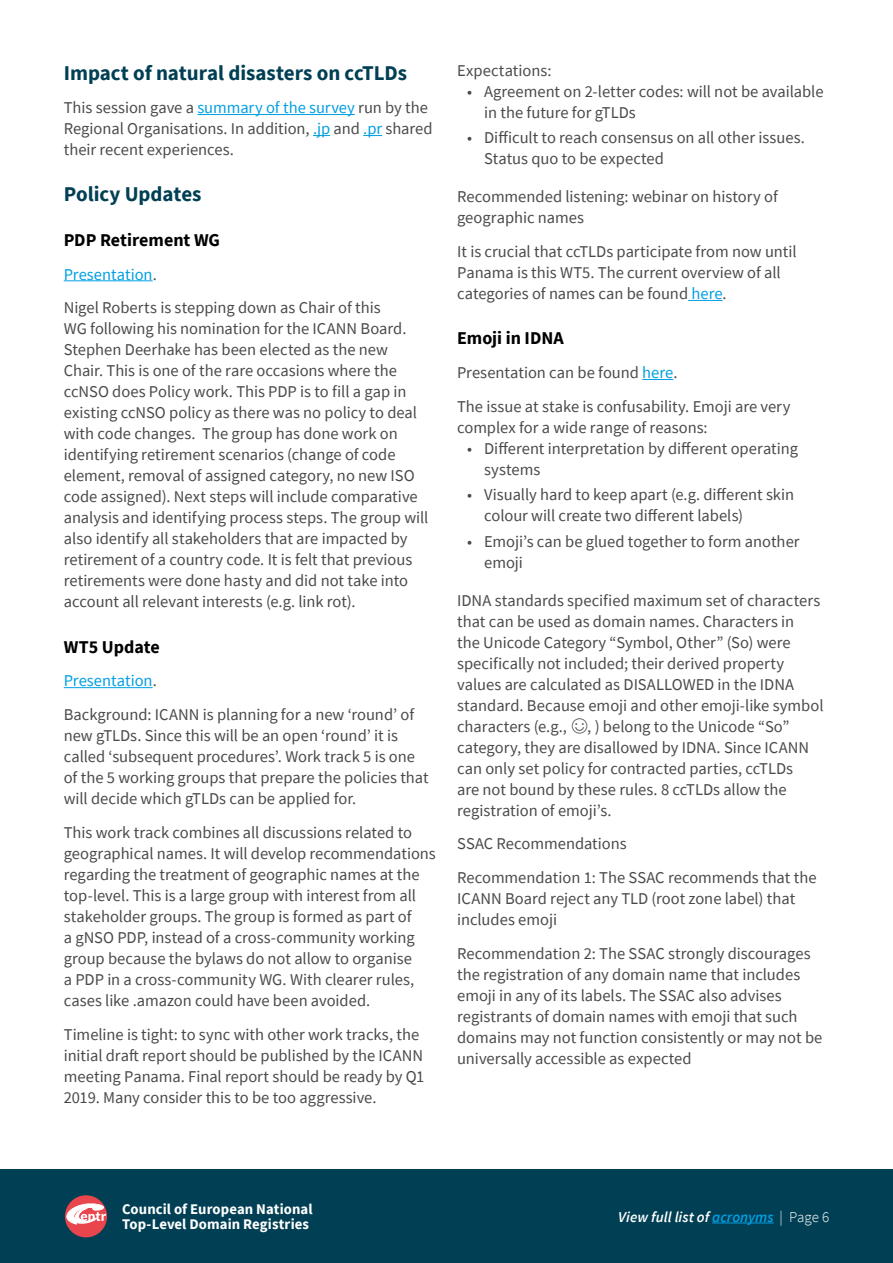
<style>
.page{position:relative;width:893px;height:1263px;background:#fff}
.page>*{position:absolute;margin:0;border:0;box-sizing:border-box;transform-origin:0 0}
.t1{font:700 21px "Source Sans Pro";letter-spacing:-.005em;color:#013f54}
.t2{font:700 18px "Source Sans Pro";color:#000}
.t3{font:16.5px/21px "Source Sans Pro";color:#4a4a49}
.t4{font:italic 600 15px "Source Sans Pro";color:#fff}
.t5{font:700 14.7px/14.7px "Source Sans Pro";letter-spacing:.005em;color:#fff}
.s1{color:#009fe3}
.s2{font-weight:300;font-style:normal}
</style>
<div class="page">
<div style="left:0;top:1169px;width:893px;height:94px;background:#013f54"></div>
<div style="left:65px;top:1195px;width:42px;height:42px;background:#e9454c;border-radius:50%"></div>
<svg style="left:66px;top:1203px;width:40px;height:21px"></svg>
<hr style="left:712px;top:1222px;width:62px;height:1px;background:#009fe3">
<hr style="left:197px;top:114px;width:158px;height:1px;background:#009fe3">
<svg style="left:313px;top:135px;width:17px;height:1px"></svg>
<svg style="left:363px;top:135px;width:19px;height:1px"></svg>
<hr style="left:64px;top:280px;width:89px;height:1px;background:#009fe3">
<hr style="left:64px;top:687px;width:89px;height:1px;background:#009fe3">
<hr style="left:688px;top:300px;width:34px;height:1px;background:#009fe3">
<hr style="left:642px;top:379px;width:31px;height:1px;background:#009fe3">
<p class="t1" style="left:64px;top:58px;width:345px">Impact of natural disasters on ccTLDs</p>
<p class="t3" style="left:64px;top:97px;width:370px">This session gave a <span class="s1">summary of the survey</span> run by the<br>Regional Organisations. In addition, <span class="s1">.jp</span> and <span class="s1">.pr</span> shared their recent experiences.</p>
<p class="t1" style="left:64px;top:179px;width:139px">Policy Updates</p>
<p class="t2" style="left:64px;top:228px;width:158px">PDP Retirement WG</p>
<p class="t3" style="left:64px;top:257px;width:318px;line-height:33.8px"><span class="s1">Presentation</span>.<br>Nigel Roberts is stepping down as Chair of this</p>
<p class="t3" style="left:64px;top:318px;width:366px">WG following his nomination for the ICANN Board.<br>Stephen Deerhake has been elected as the new Chair. This is one of the rare occasions where the ccNSO does Policy work. This PDP is to fill a gap in existing ccNSO policy as there was no policy to deal with code changes. The group has done work on identifying retirement scenarios (change of code element, removal of assigned category, no new ISO code assigned). Next steps will include comparative analysis and identifying process steps. The group will also identify all stakeholders that are impacted by retirement of a country code. It is felt that previous retirements were done hasty and did not take into account all relevant interests (e.g. link rot).</p>
<p class="t2" style="left:64px;top:634px;width:98px">WT5 Update</p>
<p class="t3" style="left:64px;top:664px;width:352px;line-height:33.8px"><span class="s1">Presentation</span>.<br>Background: ICANN is planning for a new ‘round’ of</p>
<p class="t3" style="left:64px;top:725px;width:366px">new gTLDs. Since this will be an open ‘round’ it is called ‘subsequent procedures’. Work track 5 is one of the 5 working groups that prepare the policies that will decide which gTLDs can be applied for.</p>
<p class="t3" style="left:64px;top:822px;width:374px">This work track combines all discussions related to geographical names. It will develop recommendations regarding the treatment of geographic names at the top-level. This is a large group with interest from all stakeholder groups. The group is formed as part of<br>a gNSO PDP, instead of a cross-community working group because the bylaws do not allow to organise<br>a PDP in a cross-community WG. With clearer rules, cases like .amazon could have been avoided.</p>
<p class="t3" style="left:64px;top:1024px;width:362px">Timeline is tight: to sync with other work tracks, the initial draft report should be published by the ICANN meeting Panama. Final report should be ready by Q1<br>2019. Many consider this to be too aggressive.</p>
<p class="t3" style="left:457px;top:60px;width:96px">Expectations:</p>
<p class="t3" style="left:484px;top:81px;width:341px;text-indent:-17px">• Agreement on 2-letter codes: will not be available in the future for gTLDs</p>
<p class="t3" style="left:484px;top:127px;width:322px;text-indent:-17px">• Difficult to reach consensus on all other issues.<br>Status quo to be expected</p>
<p class="t3" style="left:457px;top:186px;width:322px">Recommended listening: webinar on history of geographic names</p>
<p class="t3" style="left:457px;top:241px;width:341px">It is crucial that ccTLDs participate from now until<br>Panama is this WT5. The current overview of all categories of names can be found <span class="s1">here</span>.</p>
<p class="t2" style="left:457px;top:326px;width:108px">Emoji in IDNA</p>
<p class="t3" style="left:457px;top:356px;width:335px;line-height:33.8px">Presentation can be found <span class="s1">here</span>.<br>The issue at stake is confusability. Emoji are very</p>
<p class="t3" style="left:457px;top:417px;width:252px">complex for a wide range of reasons:</p>
<p class="t3" style="left:484px;top:438px;width:315px;text-indent:-17px">• Different interpretation by different operating systems</p>
<p class="t3" style="left:484px;top:484px;width:312px;text-indent:-17px">• Visually hard to keep apart (e.g. different skin colour will create two different labels)</p>
<p class="t3" style="left:484px;top:530px;width:317px;text-indent:-17px">• Emoji’s can be glued together to form another emoji</p>
<p class="t3" style="left:457px;top:589px;width:368px">IDNA standards specified maximum set of characters that can be used as domain names. Characters in<br>the Unicode Category “Symbol, Other” (So) were specifically not included; their derived property values are calculated as DISALLOWED in the IDNA standard. Because emoji and other emoji-like symbol characters (e.g., ☺, ) belong to the Unicode “So” category, they are disallowed by IDNA. Since ICANN can only set policy for contracted parties, ccTLDs<br>are not bound by these rules. 8 ccTLDs allow the registration of emoji’s.</p>
<p class="t3" style="left:457px;top:827px;width:361px;line-height:33.8px">SSAC Recommendations<br>Recommendation 1: The SSAC recommends that the</p>
<p class="t3" style="left:457px;top:888px;width:340px">ICANN Board reject any TLD (root zone label) that includes emoji</p>
<p class="t3" style="left:457px;top:943px;width:367px">Recommendation 2: The SSAC strongly discourages the registration of any domain name that includes emoji in any of its labels. The SSAC also advises registrants of domain names with emoji that such domains may not function consistently or may not be universally accessible as expected</p>
<p class="t5" style="left:122px;top:1202px;width:192px">Council of European National<br>Top-Level Domain Registries</p>
<p class="t4" style="left:618px;top:1207px;width:213px">View full list of <span class="s1">acronyms</span> <span class="s2">| Page 6</span></p>
</div>
